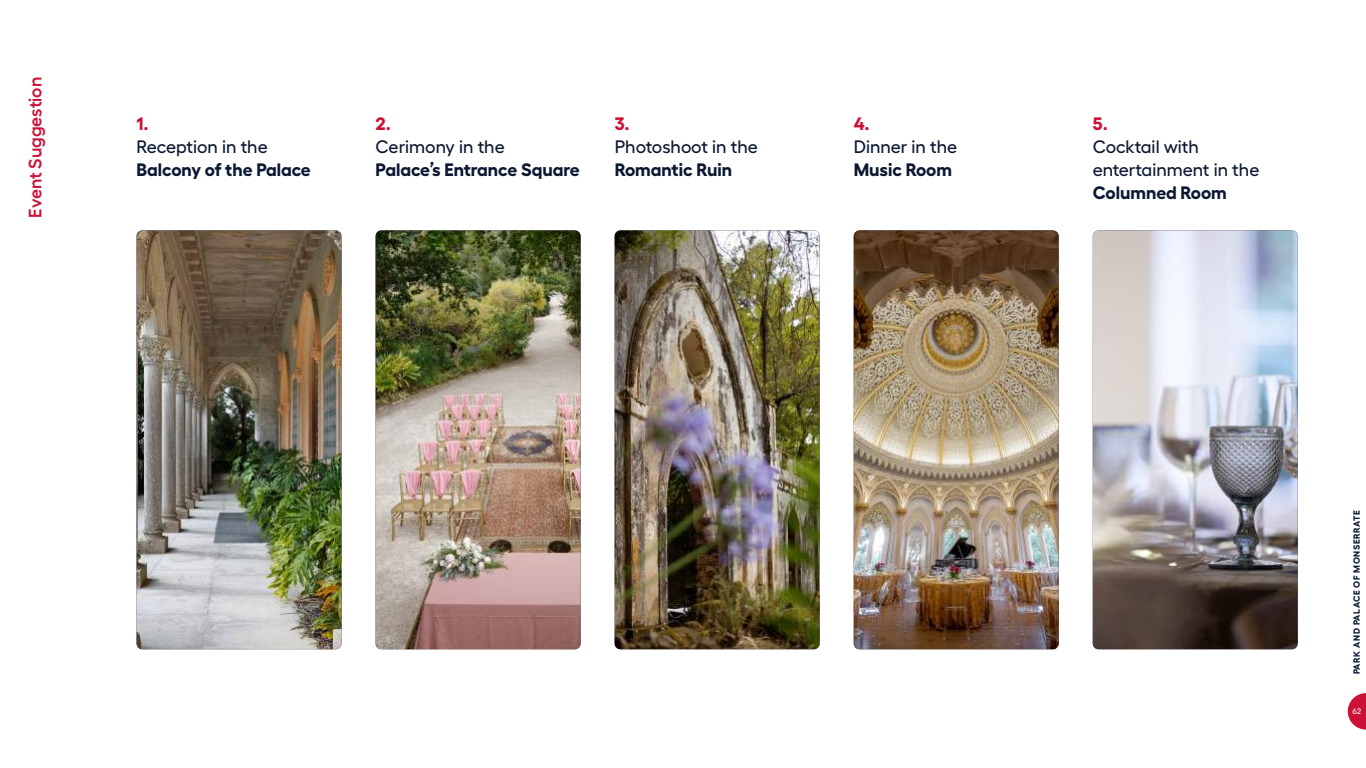
<style>
.page{position:relative;width:1366px;height:768px;background:#fff}
.page>*{position:absolute;margin:0;border:0;box-sizing:border-box;transform-origin:0 0}
.t1{font:500 18px/23px "Hellix";color:#0b1831}
.t2{font:700 18px "Hellix";color:#0b1831}
.t3{font:600 18px "Hellix";color:#cc1137}
.t4{font:700 18px "Hellix";color:#cc1137}
.t5{font:700 9px "Hellix";letter-spacing:.06em;color:#0b1831}
.t6{font:500 8px "Hellix";color:#fff}
</style>
<div class="page">
<img style="left:137px;top:230px;width:205px;height:419px">
<img style="left:376px;top:230px;width:205px;height:419px">
<img style="left:1093px;top:230px;width:205px;height:419px">
<svg style="left:1348px;top:693px;width:18px;height:37px"></svg>
<img style="left:615px;top:230px;width:205px;height:419px">
<img style="left:854px;top:230px;width:205px;height:419px">
<p class="t3" style="left:21px;top:218px;width:142px;rotate:-90deg">Event Suggestion</p>
<p class="t4" style="left:137px;top:109px;width:14px">1.</p>
<p class="t1" style="left:137px;top:134px;width:133px">Reception in the</p>
<p class="t2" style="left:137px;top:155px;width:176px">Balcony of the Palace</p>
<p class="t4" style="left:376px;top:109px;width:17px">2.</p>
<p class="t1" style="left:376px;top:134px;width:131px">Cerimony in the</p>
<p class="t2" style="left:376px;top:155px;width:206px">Palace’s Entrance Square</p>
<p class="t4" style="left:615px;top:109px;width:16px">3.</p>
<p class="t1" style="left:615px;top:134px;width:145px">Photoshoot in the</p>
<p class="t2" style="left:615px;top:155px;width:119px">Romantic Ruin</p>
<p class="t4" style="left:854px;top:109px;width:18px">4.</p>
<p class="t1" style="left:854px;top:134px;width:105px">Dinner in the</p>
<p class="t2" style="left:854px;top:155px;width:100px">Music Room</p>
<p class="t4" style="left:1093px;top:109px;width:17px">5.</p>
<p class="t1" style="left:1093px;top:134px;width:168px">Cocktail with entertainment in the</p>
<p class="t2" style="left:1093px;top:178px;width:136px">Columned Room</p>
<p class="t5" style="left:1349px;top:674px;width:165px;rotate:-90deg">PARK AND PALACE OF MONSERRATE</p>
<p class="t6" style="left:1352px;top:705px;width:10px">62</p>
</div>
